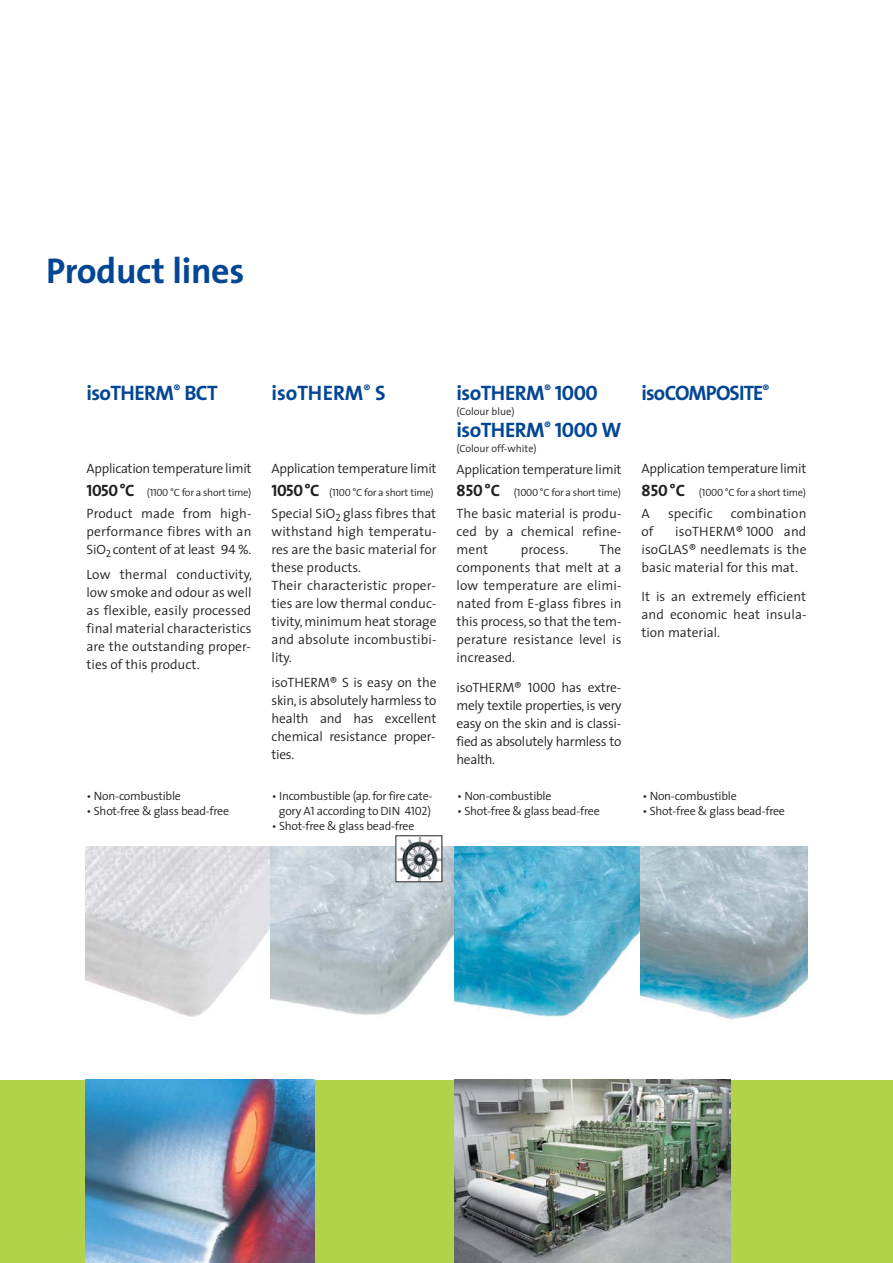
<style>
.page{position:relative;width:893px;height:1263px;background:#fff}
.page>*{position:absolute;margin:0;border:0;box-sizing:border-box;transform-origin:0 0}
.t1{font:700 36px "The Sans";letter-spacing:-.01em;color:#034694}
.t2{font:700 21px "The Sans";letter-spacing:-.025em;color:#034694}
.t3{font:700 21px "The Sans";color:#034694}
.t4{font:16.5px "The Sans Bold Caps";color:#231f20}
.t5{font:300 13.5px/18px "The Sans";color:#231f20;text-align:justify}
.t6{font:300 13.5px "The Sans";letter-spacing:-.02em;color:#231f20}
.t7{font:300 12px/15px "The Sans";letter-spacing:-.02em;color:#231f20;text-align:center}
.t8{font:300 10.5px "The Sans";letter-spacing:-.025em;color:#231f20}
.t9{font:300 10.5px "The Sans";color:#231f20}
.s1{font-family:"The Sans Bold Caps";font-weight:400;font-size:16.5px}
.s2{font-weight:700;font-size:16.5px}
.s3{font-family:"The Sans Semi Light Caps";font-weight:400}
.s4{font-family:"The Sans Bold Caps";font-weight:400}
.s5{font-family:"The Sans";font-weight:700}
</style>
<div class="page">
<div style="left:0;top:1080px;width:892px;height:183px;background:#b2d349"></div>
<img style="left:85px;top:846px;width:185px;height:171px">
<img style="left:270px;top:846px;width:538px;height:173px">
<img style="left:85px;top:1080px;width:230px;height:183px">
<img style="left:397px;top:838px;width:43px;height:42px">
<img style="left:454px;top:1080px;width:276px;height:183px">
<h1 class="t1" style="left:46px;top:255px;width:200px">Product lines</h1>
<h2 class="t2" style="left:87px;top:383px;width:133px">isoTHERM<sup>®</sup> BCT</h2>
<h2 class="t3" style="left:271px;top:383px;width:116px">isoTHERM<sup>®</sup> S</h2>
<p class="t6" style="left:87px;top:464px;width:166px">Application temperature limit</p>
<p class="t8" style="left:87px;top:488px;width:166px"><span class="s1">1050</span><span class="s2">°C</span> (<span class="s3">1100</span> °C for a short time)</p>
<p class="t5" style="left:87px;top:506px;width:166px">Product made from high&shy;performance fibres with an SiO<sub>2</sub> content of at least <span class="s3">94</span> %.</p>
<p class="t5" style="left:87px;top:567px;width:167px">Low thermal conductivity, low smoke and odour as well as flexible, easily processed final material characteristics are the outstanding proper&shy;ties of this product.</p>
<p class="t7" style="left:87px;top:790px;width:96px">• Non-combustible</p>
<p class="t7" style="left:87px;top:805px;width:144px">• Shot-free &amp; glass bead-free</p>
<p class="t6" style="left:271px;top:464px;width:166px">Application temperature limit</p>
<p class="t8" style="left:271px;top:488px;width:164px"><span class="s1">1050</span><span class="s2">°C</span> (<span class="s3">1100</span> °C for a short time)</p>
<p class="t5" style="left:271px;top:506px;width:166px;text-align:left">Special SiO<sub>2</sub> glass fibres that withstand high temperatu&shy;res are the basic material for these products.<br>Their characteristic proper&shy;ties are low thermal conduc&shy;tivity, minimum heat storage and absolute incombustibi&shy;lity.</p>
<p class="t5" style="left:271px;top:675px;width:166px">isoTHERM® S is easy on the skin, is absolutely harmless to health and has excellent chemical resistance proper&shy;ties.</p>
<p class="t7" style="left:272px;top:790px;width:162px">• Incombustible (ap. for fire cate&shy;gory A<span class="s3">1</span> according to DIN <span class="s3">4102</span>)</p>
<p class="t7" style="left:272px;top:820px;width:144px">• Shot-free &amp; glass bead-free</p>
<h2 class="t2" style="left:456px;top:383px;width:143px">isoTHERM<sup>®</sup> <span class="s4">1000</span></h2>
<p class="t9" style="left:456px;top:407px;width:60px">(Colour blue)</p>
<h2 class="t2" style="left:456px;top:420px;width:166px">isoTHERM<sup>®</sup> <span class="s4">1000 W</span></h2>
<p class="t9" style="left:456px;top:444px;width:82px">(Colour off-white)</p>
<p class="t6" style="left:456px;top:464px;width:166px">Application temperature limit</p>
<p class="t4" style="left:456px;top:480px;width:45px">850<span class="s5">°C</span></p>
<p class="t8" style="left:514px;top:488px;width:109px">(<span class="s3">1000</span> °C for a short time)</p>
<p class="t5" style="left:456px;top:506px;width:166px">The basic material is produ&shy;ced by a chemical refine&shy;ment</p>
<p class="t5" style="left:456px;top:542px;width:166px;text-indent:143px">The components that melt at a low temperature are elimi&shy;nated from E-glass fibres in this process, so that the tem&shy;perature resistance level is increased.</p>
<p class="t5" style="left:456px;top:680px;width:166px">isoTHERM® <span class="s3">1000</span> has extre&shy;mely textile properties, is very easy on the skin and is classi&shy;fied as absolutely harmless to health.</p>
<p class="t5" style="left:521px;top:542px;width:49px">process.</p>
<p class="t7" style="left:457px;top:790px;width:96px">• Non-combustible</p>
<p class="t7" style="left:457px;top:805px;width:144px">• Shot-free &amp; glass bead-free</p>
<h2 class="t2" style="left:641px;top:383px;width:129px">isoCOMPOSITE<sup>®</sup></h2>
<p class="t6" style="left:641px;top:464px;width:166px">Application temperature limit</p>
<p class="t4" style="left:641px;top:479px;width:45px">850<span class="s5">°C</span></p>
<p class="t8" style="left:698px;top:488px;width:109px">(<span class="s3">1000</span> °C for a short time)</p>
<p class="t5" style="left:641px;top:506px;width:10px">A</p>
<p class="t5" style="left:668px;top:506px;width:46px">specific</p>
<p class="t5" style="left:731px;top:506px;width:77px">combination</p>
<p class="t5" style="left:641px;top:523px;width:14px">of</p>
<p class="t5" style="left:641px;top:523px;width:166px;text-indent:34px">isoTHERM® <span class="s3">1000</span> and isoGLAS® needlemats is the basic material for this mat.</p>
<p class="t5" style="left:641px;top:589px;width:167px">It is an extremely efficient and economic heat insula&shy;tion material.</p>
<p class="t7" style="left:642px;top:790px;width:96px">• Non-combustible</p>
<p class="t7" style="left:642px;top:805px;width:144px">• Shot-free &amp; glass bead-free</p>
</div>
